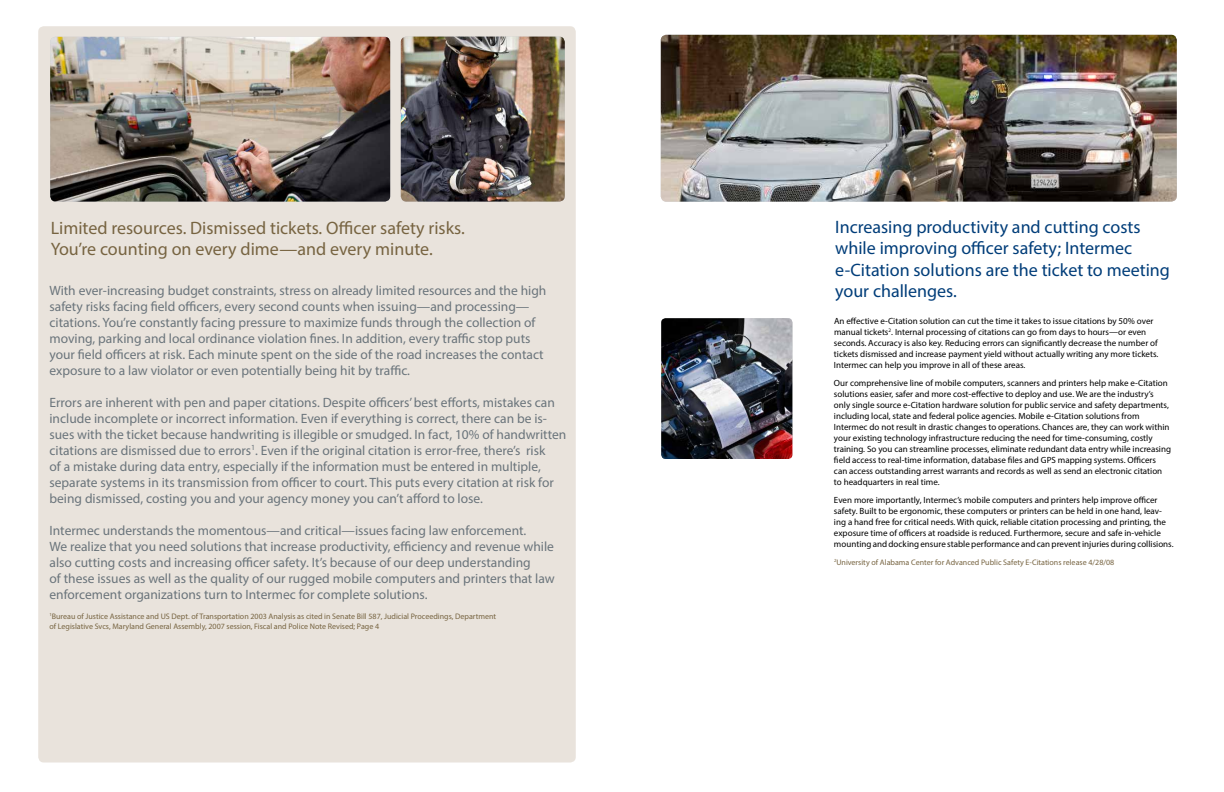
<style>
.page{position:relative;width:1224px;height:792px;background:#fff}
.page>*{position:absolute;margin:0;border:0;box-sizing:border-box;transform-origin:0 0}
.t1{font:18px/21.6px "Myriad Pro";color:#003d79}
.t2{font:18px/21.6px "Myriad Pro";color:#776441}
.t3{font:13.5px/16px "Myriad Pro";color:#6a747b}
.t4{font:9px/11px "Myriad Pro";color:#000}
.t5{font:8px/10px "Myriad Pro";color:#776441}
</style>
<div class="page">
<img style="left:661px;top:318px;width:131px;height:141px">
<img style="left:661px;top:35px;width:516px;height:167px">
<div style="left:38px;top:26px;width:538px;height:737px;background:#e9e3dc;border-radius:6px"></div>
<img style="left:50px;top:37px;width:340px;height:165px">
<img style="left:401px;top:37px;width:164px;height:165px">
<h1 class="t2" style="left:51px;top:216px;width:416px">Limited resources. Dismissed tickets. Officer safety risks.<br>You’re counting on every dime—and every minute.</h1>
<p class="t3" style="left:50px;top:282px;width:498px">With ever-increasing budget constraints, stress on already limited resources and the high safety risks facing field officers, every second counts when issuing—and processing— citations. You’re constantly facing pressure to maximize funds through the collection of moving, parking and local ordinance violation fines. In addition, every traffic stop puts your field officers at risk. Each minute spent on the side of the road increases the contact exposure to a law violator or even potentially being hit by traffic.</p>
<p class="t3" style="left:49px;top:394px;width:518px">Errors are inherent with pen and paper citations. Despite officers’ best efforts, mistakes can include incomplete or incorrect information. Even if everything is correct, there can be is&shy;sues with the ticket because handwriting is illegible or smudged. In fact, 10% of handwritten citations are dismissed due to errors<sup>1</sup>. Even if the original citation is error-free, there’s risk<br>of a mistake during data entry, especially if the information must be entered in multiple, separate systems in its transmission from officer to court. This puts every citation at risk for being dismissed, costing you and your agency money you can’t afford to lose.</p>
<p class="t3" style="left:49px;top:522px;width:507px">Intermec understands the momentous—and critical—issues facing law enforcement.<br>We realize that you need solutions that increase productivity, efficiency and revenue while also cutting costs and increasing officer safety. It’s because of our deep understanding<br>of these issues as well as the quality of our rugged mobile computers and printers that law enforcement organizations turn to Intermec for complete solutions.</p>
<p class="t5" style="left:50px;top:611px;width:448px"><sup>1</sup>Bureau of Justice Assistance and US Dept. of Transportation 2003 Analysis as cited in Senate Bill 587, Judicial Proceedings, Department of Legislative Svcs, Maryland General Assembly, 2007 session, Fiscal and Police Note Revised; Page 4</p>
<h1 class="t1" style="left:835px;top:215px;width:336px">Increasing productivity and cutting costs while improving officer safety; Intermec e-Citation solutions are the ticket to meeting your challenges.</h1>
<p class="t4" style="left:834px;top:315px;width:326px">An effective e-Citation solution can cut the time it takes to issue citations by 50% over manual tickets<sup>2</sup>. Internal processing of citations can go from days to hours—or even seconds. Accuracy is also key. Reducing errors can significantly decrease the number of tickets dismissed and increase payment yield without actually writing any more tickets.<br>Intermec can help you improve in all of these areas.</p>
<p class="t4" style="left:834px;top:377px;width:339px">Our comprehensive line of mobile computers, scanners and printers help make e-Citation solutions easier, safer and more cost-effective to deploy and use. We are the industry’s only single source e-Citation hardware solution for public service and safety departments, including local, state and federal police agencies. Mobile e-Citation solutions from Intermec do not result in drastic changes to operations. Chances are, they can work within your existing technology infrastructure reducing the need for time-consuming, costly training. So you can streamline processes, eliminate redundant data entry while increasing field access to real-time information, database files and GPS mapping systems. Officers can access outstanding arrest warrants and records as well as send an electronic citation to headquarters in real time.</p>
<p class="t4" style="left:834px;top:494px;width:341px">Even more importantly, Intermec’s mobile computers and printers help improve officer safety. Built to be ergonomic, these computers or printers can be held in one hand, leav&shy;ing a hand free for critical needs. With quick, reliable citation processing and printing, the exposure time of officers at roadside is reduced. Furthermore, secure and safe in-vehicle mounting and docking ensure stable performance and can prevent injuries during collisions.</p>
<p class="t5" style="left:834px;top:557px;width:282px"><sup>2</sup>University of Alabama Center for Advanced Public Safety E-Citations release 4/28/08</p>
</div>
